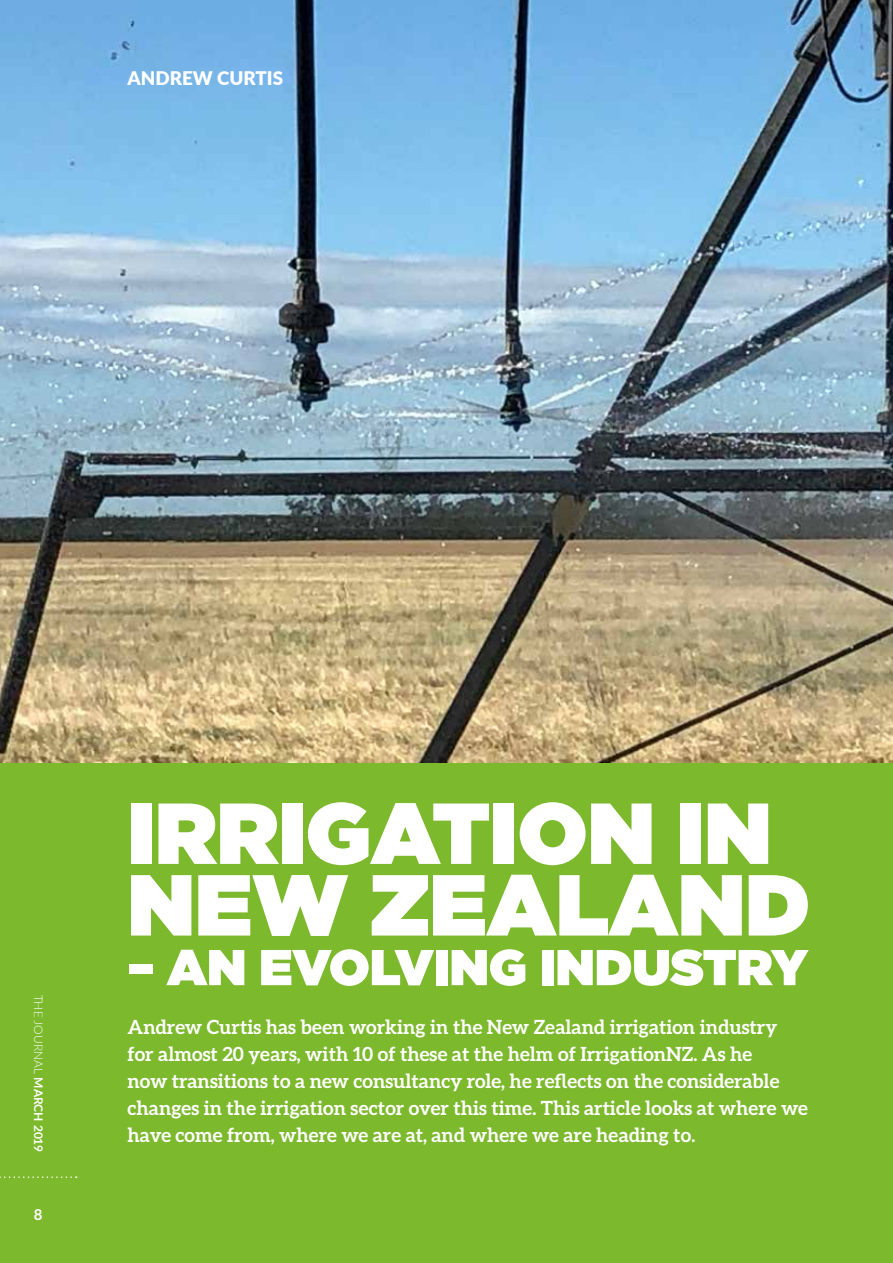
<style>
.page{position:relative;width:893px;height:1263px;background:#fff}
.page>*{position:absolute;margin:0;border:0;box-sizing:border-box;transform-origin:0 0}
.t1{font:900 86.25px/71.6px "Gotham";color:#fff}
.t2{font:900 50.25px "Gotham";color:#fff}
.t3{font:700 19.5px/27px "Aleo";color:#fff}
.t4{font:900 18.75px "Lato";color:#fff}
.t5{font:700 15px "Aleo";color:#fff}
.t6{font:300 12px "Lato";color:#fff}
.s1{font-weight:700}
</style>
<div class="page">
<div style="left:0;top:762px;width:893px;height:501px;background:#7cb92d"></div>
<img style="left:0;top:0;width:893px;height:762px">
<svg style="left:0;top:1176px;width:77px;height:2px"></svg>
<p class="t4" style="left:128px;top:64px;width:157px">ANDREW CURTIS</p>
<p class="t6" style="left:47px;top:994px;width:159px;rotate:90deg">THE JOURNAL <span class="s1">MARCH 2019</span></p>
<p class="t5" style="left:34px;top:1206px;width:10px">8</p>
<h1 class="t1" style="left:128px;top:795px;width:684px">IRRIGATION IN<br>NEW ZEALAND</h1>
<h2 class="t2" style="left:128px;top:938px;width:682px">– AN EVOLVING INDUSTRY</h2>
<p class="t3" style="left:128px;top:1013px;width:682px">Andrew Curtis has been working in the New Zealand irrigation industry for almost 20 years, with 10 of these at the helm of IrrigationNZ. As he<br>now transitions to a new consultancy role, he reflects on the considerable changes in the irrigation sector over this time. This article looks at where we have come from, where we are at, and where we are heading to.</p>
</div>
